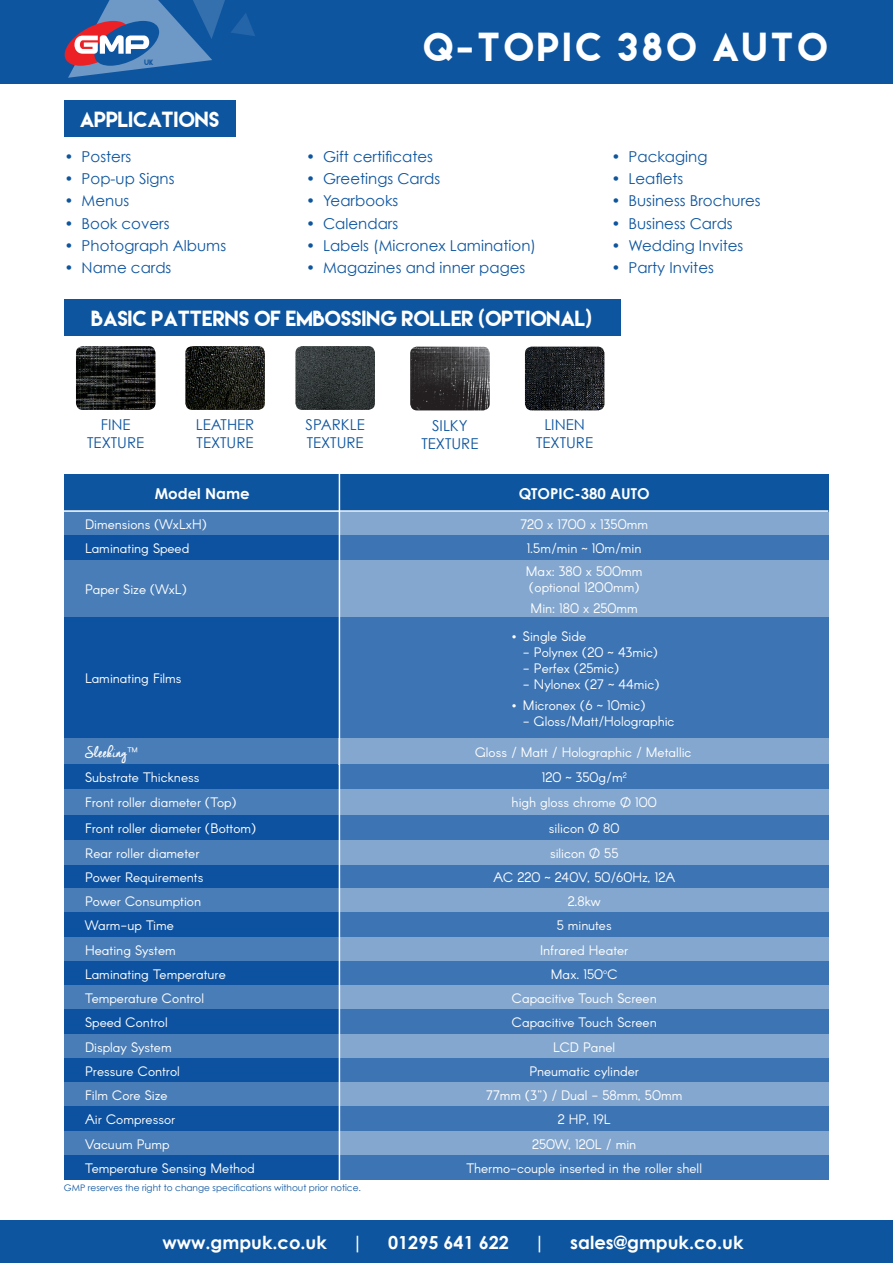
<style>
.page{position:relative;width:893px;height:1263px;background:#fff}
.page>*{position:absolute;margin:0;border:0;box-sizing:border-box;transform-origin:0 0}
.t1{font:36px "Lemon Milk";letter-spacing:.1em;color:#fff}
.t2{font:19.5px "Lemon Milk";color:#fff}
.t3{font:700 18px "Century Gothic";color:#fff}
.t4{font:15px/18px "Century Gothic";color:#0e559f;text-align:center}
.t5{font:700 15px "Century Gothic";color:#fff}
.t6{font:15px "Cheddar Jack";color:#fff}
.t7{font:13.5px/16.2px "Arcon";color:#fff}
.t8{font:9px "Century Gothic";color:#0e559f}
.t9{font:6.9px "Lemon Milk";color:#0e559f}
.s1{font-family:"Arcon";font-size:13.5px}
</style>
<div class="page">
<div style="left:0;top:0;width:893px;height:83px;background:#0e559f"></div>
<svg style="left:65px;top:0;width:190px;height:78px"></svg>
<div style="left:64px;top:299px;width:557px;height:37px;background:#0e559f"></div>
<img style="left:76px;top:346px;width:79px;height:64px">
<img style="left:185px;top:346px;width:80px;height:64px">
<img style="left:295px;top:346px;width:80px;height:64px">
<img style="left:410px;top:347px;width:80px;height:63px">
<img style="left:525px;top:347px;width:79px;height:63px">
<div style="left:340px;top:560px;width:488px;height:58px;background:#84a7cf"></div>
<div style="left:64px;top:1131px;width:274px;height:24px;background:#497db8"></div>
<div style="left:64px;top:1155px;width:274px;height:25px;background:#0d52a1"></div>
<div style="left:340px;top:1131px;width:488px;height:24px;background:#84a7cf"></div>
<div style="left:340px;top:1155px;width:488px;height:25px;background:#3d74b4"></div>
<div style="left:64px;top:474px;width:277px;height:38px;background:#0e559f"></div>
<div style="left:64px;top:511px;width:274px;height:25px;background:#497db8"></div>
<div style="left:340px;top:511px;width:488px;height:25px;background:#84a7cf"></div>
<div style="left:64px;top:536px;width:274px;height:24px;background:#0d52a1"></div>
<div style="left:340px;top:536px;width:488px;height:24px;background:#3d74b4"></div>
<div style="left:64px;top:560px;width:274px;height:58px;background:#497db8"></div>
<div style="left:64px;top:618px;width:274px;height:120px;background:#0d52a1"></div>
<div style="left:64px;top:738px;width:274px;height:26px;background:#497db8"></div>
<div style="left:64px;top:764px;width:274px;height:25px;background:#0d52a1"></div>
<div style="left:64px;top:789px;width:274px;height:26px;background:#497db8"></div>
<div style="left:64px;top:815px;width:274px;height:26px;background:#0d52a1"></div>
<div style="left:64px;top:840px;width:274px;height:25px;background:#497db8"></div>
<div style="left:64px;top:865px;width:274px;height:24px;background:#0d52a1"></div>
<div style="left:64px;top:889px;width:274px;height:24px;background:#497db8"></div>
<div style="left:64px;top:913px;width:274px;height:24px;background:#0d52a1"></div>
<div style="left:340px;top:618px;width:488px;height:120px;background:#3d74b4"></div>
<div style="left:338px;top:738px;width:490px;height:26px;background:#84a7cf"></div>
<div style="left:340px;top:764px;width:488px;height:25px;background:#3d74b4"></div>
<div style="left:340px;top:789px;width:488px;height:26px;background:#84a7cf"></div>
<div style="left:340px;top:815px;width:488px;height:26px;background:#3d74b4"></div>
<div style="left:340px;top:840px;width:488px;height:25px;background:#84a7cf"></div>
<div style="left:340px;top:865px;width:488px;height:24px;background:#3d74b4"></div>
<div style="left:340px;top:889px;width:488px;height:24px;background:#84a7cf"></div>
<div style="left:340px;top:913px;width:488px;height:24px;background:#3d74b4"></div>
<div style="left:340px;top:474px;width:488px;height:38px;background:#0e559f"></div>
<hr style="left:64px;top:510px;width:764px;height:2px;background:#fff">
<div style="left:64px;top:937px;width:274px;height:24px;background:#497db8"></div>
<div style="left:64px;top:961px;width:274px;height:25px;background:#0d52a1"></div>
<div style="left:340px;top:937px;width:488px;height:24px;background:#84a7cf"></div>
<div style="left:340px;top:961px;width:488px;height:25px;background:#3d74b4"></div>
<div style="left:64px;top:986px;width:274px;height:24px;background:#497db8"></div>
<div style="left:64px;top:1009px;width:274px;height:25px;background:#0d52a1"></div>
<div style="left:340px;top:986px;width:488px;height:24px;background:#84a7cf"></div>
<div style="left:340px;top:1009px;width:488px;height:25px;background:#3d74b4"></div>
<div style="left:64px;top:1034px;width:274px;height:24px;background:#497db8"></div>
<div style="left:64px;top:1058px;width:274px;height:24px;background:#0d52a1"></div>
<div style="left:340px;top:1034px;width:488px;height:24px;background:#84a7cf"></div>
<div style="left:340px;top:1058px;width:488px;height:24px;background:#3d74b4"></div>
<div style="left:64px;top:1082px;width:274px;height:25px;background:#497db8"></div>
<div style="left:64px;top:1107px;width:274px;height:24px;background:#0d52a1"></div>
<div style="left:340px;top:1082px;width:488px;height:25px;background:#84a7cf"></div>
<div style="left:340px;top:1107px;width:488px;height:24px;background:#3d74b4"></div>
<hr style="left:339px;top:473px;width:1px;height:764px;background:#fff">
<div style="left:65px;top:100px;width:171px;height:37px;background:#0e559f"></div>
<div style="left:0;top:1220px;width:893px;height:43px;background:#0e559f"></div>
<p class="t9" style="left:145px;top:58px;width:11px">UK</p>
<p class="t2" style="left:81px;top:109px;width:141px">APPLICATIONS</p>
<p class="t4" style="left:65px;top:147px;width:68px">• Posters</p>
<p class="t4" style="left:65px;top:169px;width:111px">• Pop-up Signs</p>
<p class="t4" style="left:65px;top:192px;width:66px">• Menus</p>
<p class="t4" style="left:65px;top:214px;width:106px">• Book covers</p>
<p class="t4" style="left:65px;top:236px;width:163px">• Photograph Albums</p>
<p class="t4" style="left:65px;top:258px;width:108px">• Name cards</p>
<p class="t1" style="left:424px;top:28px;width:406px">Q-TOPIC 380 AUTO</p>
<p class="t4" style="left:306px;top:147px;width:129px">• Gift certificates</p>
<p class="t4" style="left:306px;top:169px;width:136px">• Greetings Cards</p>
<p class="t4" style="left:306px;top:192px;width:94px">• Yearbooks</p>
<p class="t4" style="left:306px;top:214px;width:94px">• Calendars</p>
<p class="t4" style="left:306px;top:236px;width:231px">• Labels (Micronex Lamination)</p>
<p class="t4" style="left:306px;top:258px;width:221px">• Magazines and inner pages</p>
<p class="t4" style="left:611px;top:147px;width:97px">• Packaging</p>
<p class="t4" style="left:611px;top:169px;width:73px">• Leaflets</p>
<p class="t4" style="left:611px;top:192px;width:151px">• Business Brochures</p>
<p class="t4" style="left:611px;top:214px;width:123px">• Business Cards</p>
<p class="t4" style="left:611px;top:236px;width:133px">• Wedding Invites</p>
<p class="t4" style="left:611px;top:258px;width:104px">• Party Invites</p>
<p class="t2" style="left:92px;top:308px;width:502px">BASIC PATTERNS OF EMBOSSING ROLLER (OPTIONAL)</p>
<p class="t4" style="left:87px;top:415px;width:58px">FINE<br>TEXTURE</p>
<p class="t4" style="left:196px;top:416px;width:60px;text-align:left">LEATHER<br>TEXTURE</p>
<p class="t4" style="left:306px;top:416px;width:61px;text-align:left">SPARKLE<br>TEXTURE</p>
<p class="t4" style="left:421px;top:416px;width:58px">SILKY<br>TEXTURE</p>
<p class="t4" style="left:536px;top:415px;width:58px">LINEN<br>TEXTURE</p>
<p class="t5" style="left:155px;top:484px;width:97px">Model Name</p>
<p class="t7" style="left:85px;top:517px;width:123px">Dimensions (WxLxH)</p>
<p class="t7" style="left:520px;top:517px;width:129px">720 x 1700 x 1350mm</p>
<p class="t7" style="left:85px;top:541px;width:106px">Laminating Speed</p>
<p class="t7" style="left:527px;top:541px;width:116px">1.5m/min ~ 10m/min</p>
<p class="t7" style="left:85px;top:582px;width:103px">Paper Size (WxL)</p>
<p class="t5" style="left:519px;top:484px;width:133px">QTOPIC-380 AUTO</p>
<p class="t7" style="left:526px;top:564px;width:118px">Max: 380 x 500mm (optional 1200mm)</p>
<p class="t7" style="left:531px;top:601px;width:109px">Min: 180 x 250mm</p>
<p class="t7" style="left:85px;top:671px;width:98px">Laminating Films</p>
<p class="t6" style="left:85px;top:742px;width:54px">Sleeking<span class="s1">™</span></p>
<p class="t7" style="left:85px;top:770px;width:116px">Substrate Thickness</p>
<p class="t7" style="left:85px;top:795px;width:153px">Front roller diameter (Top)</p>
<p class="t7" style="left:85px;top:821px;width:172px">Front roller diameter (Bottom)</p>
<p class="t7" style="left:85px;top:846px;width:116px">Rear roller diameter</p>
<p class="t7" style="left:85px;top:870px;width:120px">Power Requirements</p>
<p class="t7" style="left:85px;top:894px;width:117px">Power Consumption</p>
<p class="t7" style="left:85px;top:918px;width:90px">Warm-up Time</p>
<p class="t7" style="left:85px;top:943px;width:92px">Heating System</p>
<p class="t7" style="left:85px;top:967px;width:142px">Laminating Temperature</p>
<p class="t7" style="left:85px;top:991px;width:120px">Temperature Control</p>
<p class="t7" style="left:85px;top:1015px;width:84px">Speed Control</p>
<p class="t7" style="left:85px;top:1040px;width:88px">Display System</p>
<p class="t7" style="left:85px;top:1064px;width:96px">Pressure Control</p>
<p class="t7" style="left:85px;top:1088px;width:84px">Film Core Size</p>
<p class="t7" style="left:85px;top:1112px;width:92px">Air Compressor</p>
<p class="t7" style="left:85px;top:1137px;width:86px">Vacuum Pump</p>
<p class="t7" style="left:85px;top:1161px;width:171px">Temperature Sensing Method</p>
<p class="t8" style="left:64px;top:1182px;width:299px">GMP reserves the right to change specifications without prior notice.</p>
<p class="t7" style="left:510px;top:629px;width:77px">• Single Side</p>
<p class="t7" style="left:523px;top:645px;width:136px">- Polynex (20 ~ 43mic)</p>
<p class="t7" style="left:523px;top:661px;width:97px">- Perfex (25mic)</p>
<p class="t7" style="left:523px;top:677px;width:138px">- Nylonex (27 ~ 44mic)</p>
<p class="t7" style="left:510px;top:698px;width:136px">• Micronex (6 ~ 10mic)</p>
<p class="t7" style="left:523px;top:714px;width:153px">- Gloss/Matt/Holographic</p>
<p class="t7" style="left:475px;top:745px;width:218px">Gloss / Matt / Holographic / Metallic</p>
<p class="t7" style="left:542px;top:770px;width:87px">120 ~ 350g/m<sup>2</sup></p>
<p class="t7" style="left:512px;top:795px;width:147px">high gloss chrome Ø 100</p>
<p class="t7" style="left:549px;top:821px;width:72px">silicon Ø 80</p>
<p class="t7" style="left:550px;top:846px;width:70px">silicon Ø 55</p>
<p class="t7" style="left:493px;top:870px;width:183px">AC 220 ~ 240V, 50/60Hz, 12A</p>
<p class="t7" style="left:568px;top:894px;width:34px">2.8kw</p>
<p class="t7" style="left:557px;top:918px;width:56px">5 minutes</p>
<p class="t7" style="left:540px;top:943px;width:90px">Infrared Heater</p>
<p class="t7" style="left:551px;top:967px;width:68px">Max. 150<sup>o</sup>C</p>
<p class="t7" style="left:512px;top:991px;width:146px">Capacitive Touch Screen</p>
<p class="t7" style="left:512px;top:1015px;width:146px">Capacitive Touch Screen</p>
<p class="t7" style="left:553px;top:1040px;width:64px">LCD Panel</p>
<p class="t7" style="left:529px;top:1064px;width:111px">Pneumatic cylinder</p>
<p class="t7" style="left:486px;top:1088px;width:198px">77mm (3”) / Dual - 58mm, 50mm</p>
<p class="t7" style="left:558px;top:1112px;width:54px">2 HP, 19L</p>
<p class="t7" style="left:532px;top:1137px;width:106px">250W, 120L / min</p>
<p class="t7" style="left:466px;top:1161px;width:237px">Thermo-couple inserted in the roller shell</p>
<p class="t3" style="left:162px;top:1231px;width:166px">www.gmpuk.co.uk</p>
<p class="t3" style="left:352px;top:1231px;width:12px">|</p>
<p class="t3" style="left:388px;top:1231px;width:122px">01295 641 622</p>
<p class="t3" style="left:534px;top:1231px;width:12px">|</p>
<p class="t3" style="left:570px;top:1231px;width:175px">sales@gmpuk.co.uk</p>
</div>
